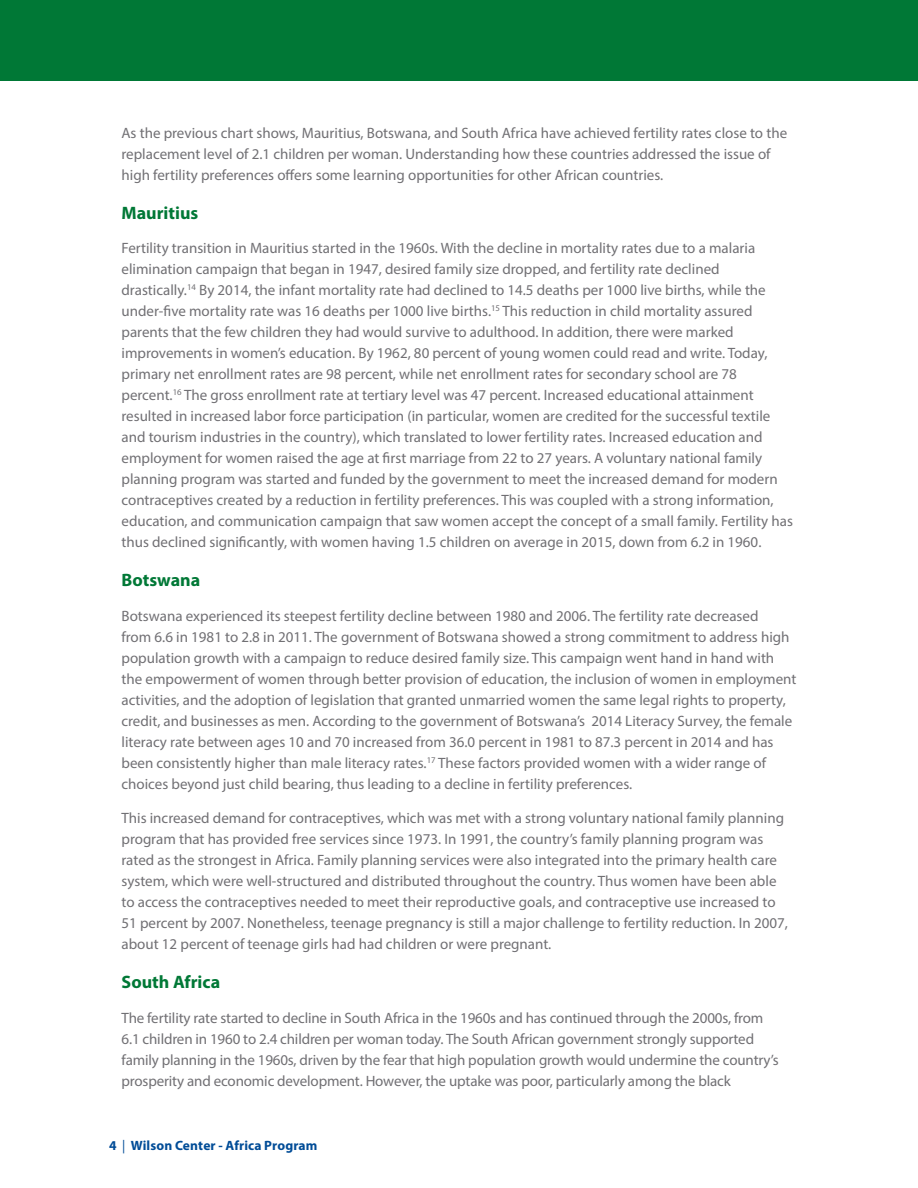
<style>
.page{position:relative;width:918px;height:1188px;background:#fff}
.page>*{position:absolute;margin:0;border:0;box-sizing:border-box;transform-origin:0 0}
.body_grey{font:700 18px "Myriad Pro";color:#007836}
.body_grey-2{font:15px/21px "Myriad Pro";color:#717074}
.t1{font:700 13.5px "Myriad Pro";letter-spacing:.01em;color:#004c97}
.s1{font-weight:400}
</style>
<div class="page">
<div style="left:0;top:0;width:918px;height:80px;background:#007836"></div>
<p class="body_grey-2" style="left:122px;top:122px;width:667px">As the previous chart shows, Mauritius, Botswana, and South Africa have achieved fertility rates close to the replacement level of 2.1 children per woman. Understanding how these countries addressed the issue of high fertility preferences offers some learning opportunities for other African countries.</p>
<p class="body_grey" style="left:122px;top:201px;width:78px">Mauritius</p>
<p class="body_grey-2" style="left:122px;top:237px;width:673px">Fertility transition in Mauritius started in the 1960s. With the decline in mortality rates due to a malaria elimination campaign that began in 1947, desired family size dropped, and fertility rate declined drastically.<sup>14</sup> By 2014, the infant mortality rate had declined to 14.5 deaths per 1000 live births, while the under-five mortality rate was 16 deaths per 1000 live births.<sup>15</sup> This reduction in child mortality assured parents that the few children they had would survive to adulthood. In addition, there were marked improvements in women’s education. By 1962, 80 percent of young women could read and write. Today, primary net enrollment rates are 98 percent, while net enrollment rates for secondary school are 78 percent.<sup>16</sup> The gross enrollment rate at tertiary level was 47 percent. Increased educational attainment resulted in increased labor force participation (in particular, women are credited for the successful textile and tourism industries in the country), which translated to lower fertility rates. Increased education and employment for women raised the age at first marriage from 22 to 27 years. A voluntary national family planning program was started and funded by the government to meet the increased demand for modern contraceptives created by a reduction in fertility preferences. This was coupled with a strong information, education, and communication campaign that saw women accept the concept of a small family. Fertility has thus declined significantly, with women having 1.5 children on average in 2015, down from 6.2 in 1960.</p>
<p class="body_grey" style="left:122px;top:568px;width:80px">Botswana</p>
<p class="body_grey-2" style="left:122px;top:605px;width:676px">Botswana experienced its steepest fertility decline between 1980 and 2006. The fertility rate decreased<br>from 6.6 in 1981 to 2.8 in 2011. The government of Botswana showed a strong commitment to address high population growth with a campaign to reduce desired family size. This campaign went hand in hand with the empowerment of women through better provision of education, the inclusion of women in employment activities, and the adoption of legislation that granted unmarried women the same legal rights to property, credit, and businesses as men. According to the government of Botswana’s 2014 Literacy Survey, the female literacy rate between ages 10 and 70 increased from 36.0 percent in 1981 to 87.3 percent in 2014 and has been consistently higher than male literacy rates.<sup>17</sup> These factors provided women with a wider range of choices beyond just child bearing, thus leading to a decline in fertility preferences.</p>
<p class="body_grey-2" style="left:122px;top:807px;width:668px">This increased demand for contraceptives, which was met with a strong voluntary national family planning program that has provided free services since 1973. In 1991, the country’s family planning program was rated as the strongest in Africa. Family planning services were also integrated into the primary health care system, which were well-structured and distributed throughout the country. Thus women have been able to access the contraceptives needed to meet their reproductive goals, and contraceptive use increased to 51 percent by 2007. Nonetheless, teenage pregnancy is still a major challenge to fertility reduction. In 2007, about 12 percent of teenage girls had had children or were pregnant.</p>
<p class="body_grey" style="left:122px;top:970px;width:100px">South Africa</p>
<p class="body_grey-2" style="left:122px;top:1007px;width:659px">The fertility rate started to decline in South Africa in the 1960s and has continued through the 2000s, from 6.1 children in 1960 to 2.4 children per woman today. The South African government strongly supported family planning in the 1960s, driven by the fear that high population growth would undermine the country’s prosperity and economic development. However, the uptake was poor, particularly among the black</p>
<p class="t1" style="left:109px;top:1136px;width:210px">4 <span class="s1">|</span> Wilson Center - Africa Program</p>
</div>
